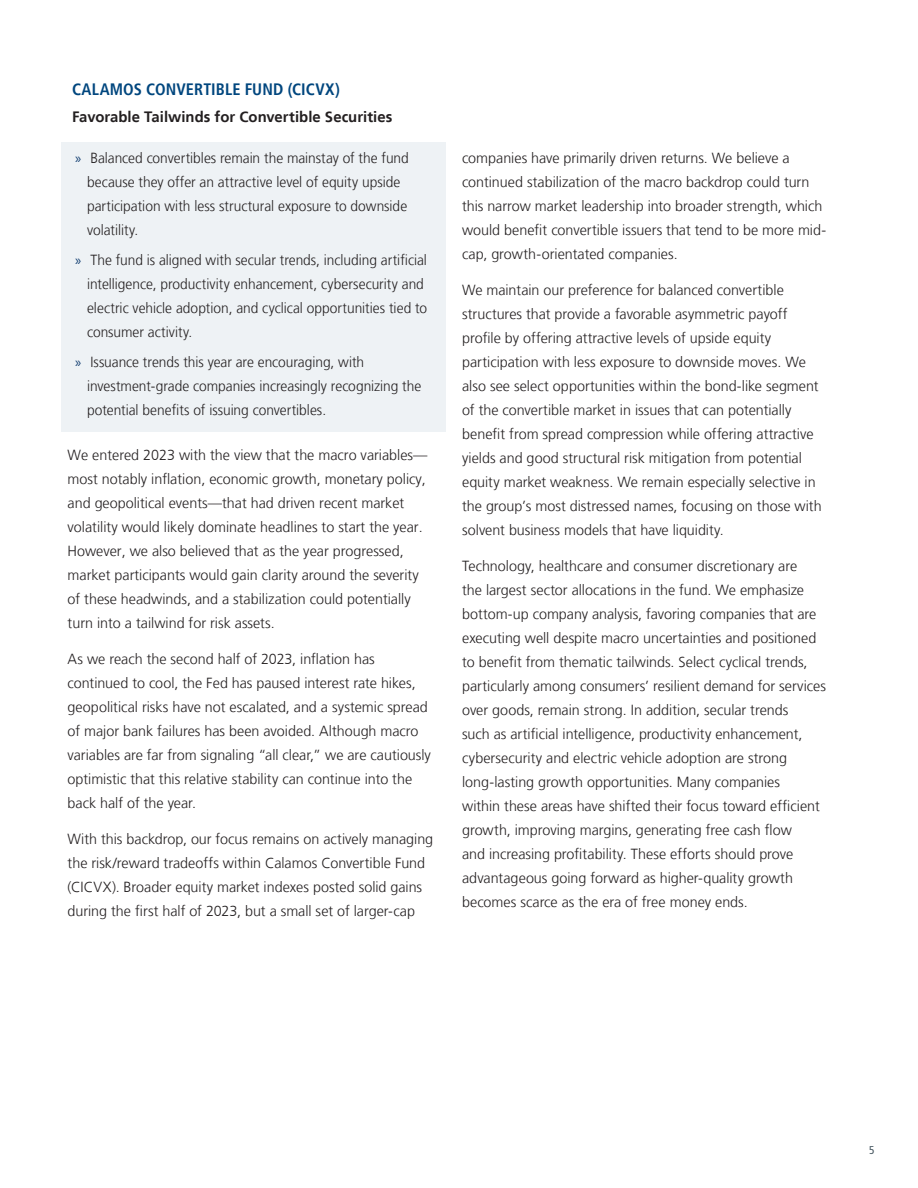
<style>
.page{position:relative;width:918px;height:1188px;background:#fff}
.page>*{position:absolute;margin:0;border:0;box-sizing:border-box;transform-origin:0 0}
.t1{font:700 condensed 16.5px "Frutiger LT";letter-spacing:.005em;color:#00467e}
.t2{font:700 15px "Frutiger LT";color:#231f20}
.t3{font:300 14.7px/24px "Frutiger LT";color:#231f20}
.t4{font:300 14.7px/24px "Frutiger LT";color:#231f20;scale:.94 1}
.t5{font:condensed 11.25px "Frutiger LT";color:#45555f}
.s1{font-family:"Myriad Pro";font-weight:400;color:#133f72}
</style>
<div class="page">
<div style="left:61px;top:143px;width:385px;height:289px;background:#eef2f5"></div>
<p class="t1" style="left:72px;top:80px;width:269px">CALAMOS CONVERTIBLE FUND (CICVX)</p>
<p class="t2" style="left:72px;top:108px;width:322px">Favorable Tailwinds for Convertible Securities</p>
<p class="t4" style="left:87px;top:146px;width:344px;text-indent:-12px"><span class="s1">»</span> Balanced convertibles remain the mainstay of the fund because they offer an attractive level of equity upside participation with less structural exposure to downside volatility.</p>
<p class="t4" style="left:87px;top:248px;width:363px;text-indent:-12px"><span class="s1">»</span> The fund is aligned with secular trends, including artificial intelligence, productivity enhancement, cybersecurity and electric vehicle adoption, and cyclical opportunities tied to consumer activity.</p>
<p class="t4" style="left:87px;top:350px;width:357px;text-indent:-12px"><span class="s1">»</span> Issuance trends this year are encouraging, with investment-grade companies increasingly recognizing the potential benefits of issuing convertibles.</p>
<p class="t3" style="left:68px;top:443px;width:361px">We entered 2023 with the view that the macro variables— most notably inflation, economic growth, monetary policy, and geopolitical events—that had driven recent market volatility would likely dominate headlines to start the year.<br>However, we also believed that as the year progressed, market participants would gain clarity around the severity of these headwinds, and a stabilization could potentially turn into a tailwind for risk assets.</p>
<p class="t3" style="left:68px;top:647px;width:365px">As we reach the second half of 2023, inflation has continued to cool, the Fed has paused interest rate hikes, geopolitical risks have not escalated, and a systemic spread of major bank failures has been avoided. Although macro variables are far from signaling “all clear,” we are cautiously optimistic that this relative stability can continue into the back half of the year.</p>
<p class="t3" style="left:68px;top:827px;width:367px">With this backdrop, our focus remains on actively managing the risk/reward tradeoffs within Calamos Convertible Fund (CICVX). Broader equity market indexes posted solid gains during the first half of 2023, but a small set of larger-cap</p>
<p class="t3" style="left:462px;top:146px;width:366px">companies have primarily driven returns. We believe a continued stabilization of the macro backdrop could turn this narrow market leadership into broader strength, which would benefit convertible issuers that tend to be more mid&shy;cap, growth-orientated companies.</p>
<p class="t3" style="left:462px;top:278px;width:361px">We maintain our preference for balanced convertible structures that provide a favorable asymmetric payoff profile by offering attractive levels of upside equity participation with less exposure to downside moves. We also see select opportunities within the bond-like segment of the convertible market in issues that can potentially benefit from spread compression while offering attractive yields and good structural risk mitigation from potential equity market weakness. We remain especially selective in the group’s most distressed names, focusing on those with solvent business models that have liquidity.</p>
<p class="t3" style="left:462px;top:554px;width:365px">Technology, healthcare and consumer discretionary are<br>the largest sector allocations in the fund. We emphasize bottom-up company analysis, favoring companies that are executing well despite macro uncertainties and positioned to benefit from thematic tailwinds. Select cyclical trends, particularly among consumers’ resilient demand for services over goods, remain strong. In addition, secular trends<br>such as artificial intelligence, productivity enhancement, cybersecurity and electric vehicle adoption are strong long-lasting growth opportunities. Many companies<br>within these areas have shifted their focus toward efficient growth, improving margins, generating free cash flow<br>and increasing profitability. These efforts should prove advantageous going forward as higher-quality growth becomes scarce as the era of free money ends.</p>
<p class="t5" style="left:869px;top:1144px;width:7px">5</p>
</div>
